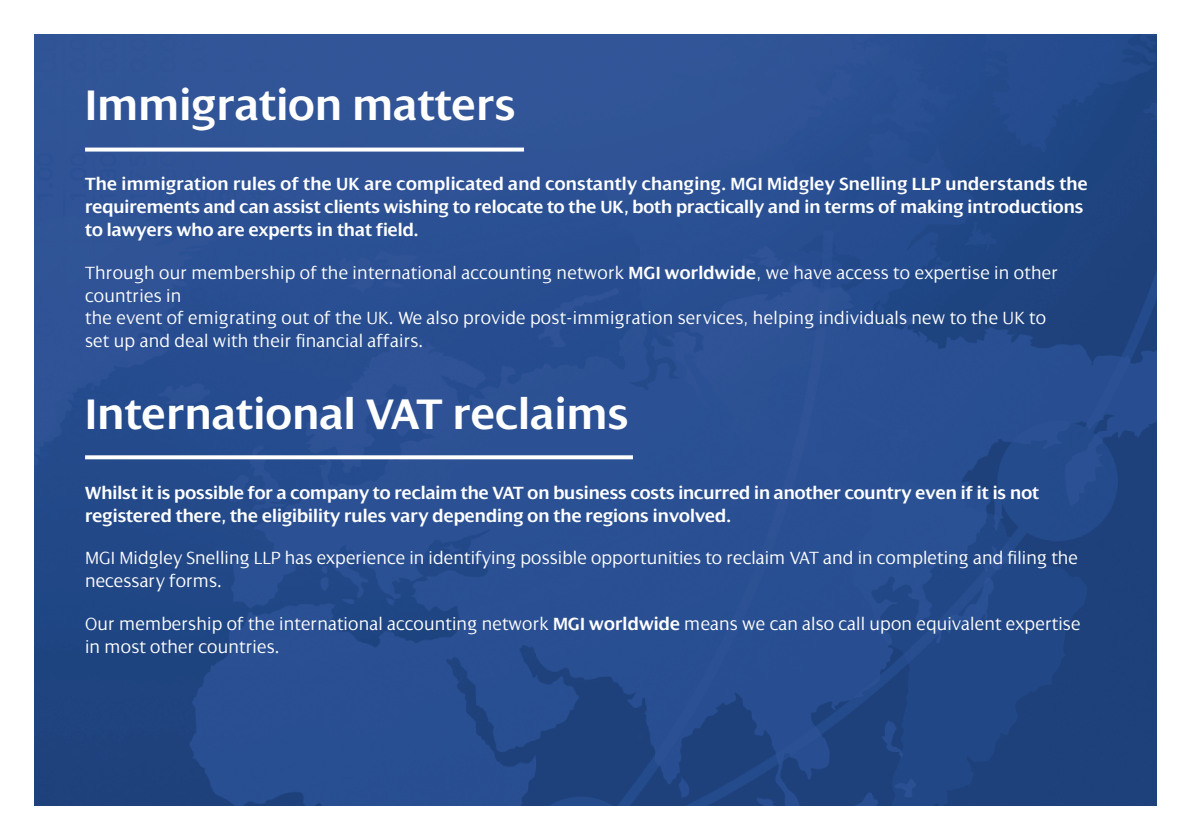
<style>
.page{position:relative;width:1191px;height:840px;background:#fff}
.page>*{position:absolute;margin:0;border:0;box-sizing:border-box;transform-origin:0 0}
.t1{font:600 46px "Dialog";letter-spacing:.01em;color:#fff}
.t2{font:300 19px/22.8px "Dialog";letter-spacing:.01em;color:#fff}
.t3{font:600 19px/22.8px "Dialog";letter-spacing:.005em;color:#fff}
.s1{font-weight:600}
</style>
<div class="page">
<img style="left:34px;top:34px;width:1123px;height:771px">
<svg style="left:85px;top:147px;width:439px;height:4px"></svg>
<svg style="left:85px;top:455px;width:548px;height:4px"></svg>
<h1 class="t1" style="left:85px;top:81px;width:432px">Immigration matters</h1>
<p class="t3" style="left:85px;top:173px;width:1004px">The immigration rules of the UK are complicated and constantly changing. MGI Midgley Snelling LLP understands the requirements and can assist clients wishing to relocate to the UK, both practically and in terms of making introductions to lawyers who are experts in that field.</p>
<p class="t2" style="left:85px;top:261px;width:974px">Through our membership of the international accounting network <span class="s1">MGI worldwide</span>, we have access to expertise in other countries in<br>the event of emigrating out of the UK. We also provide post-immigration services, helping individuals new to the UK to set up and deal with their financial affairs.</p>
<h1 class="t1" style="left:85px;top:388px;width:545px">International VAT reclaims</h1>
<p class="t3" style="left:85px;top:481px;width:955px">Whilst it is possible for a company to reclaim the VAT on business costs incurred in another country even if it is not registered there, the eligibility rules vary depending on the regions involved.</p>
<p class="t2" style="left:85px;top:546px;width:994px">MGI Midgley Snelling LLP has experience in identifying possible opportunities to reclaim VAT and in completing and filing the necessary forms.</p>
<p class="t2" style="left:85px;top:612px;width:997px">Our membership of the international accounting network <span class="s1">MGI worldwide</span> means we can also call upon equivalent expertise in most other countries.</p>
</div>
